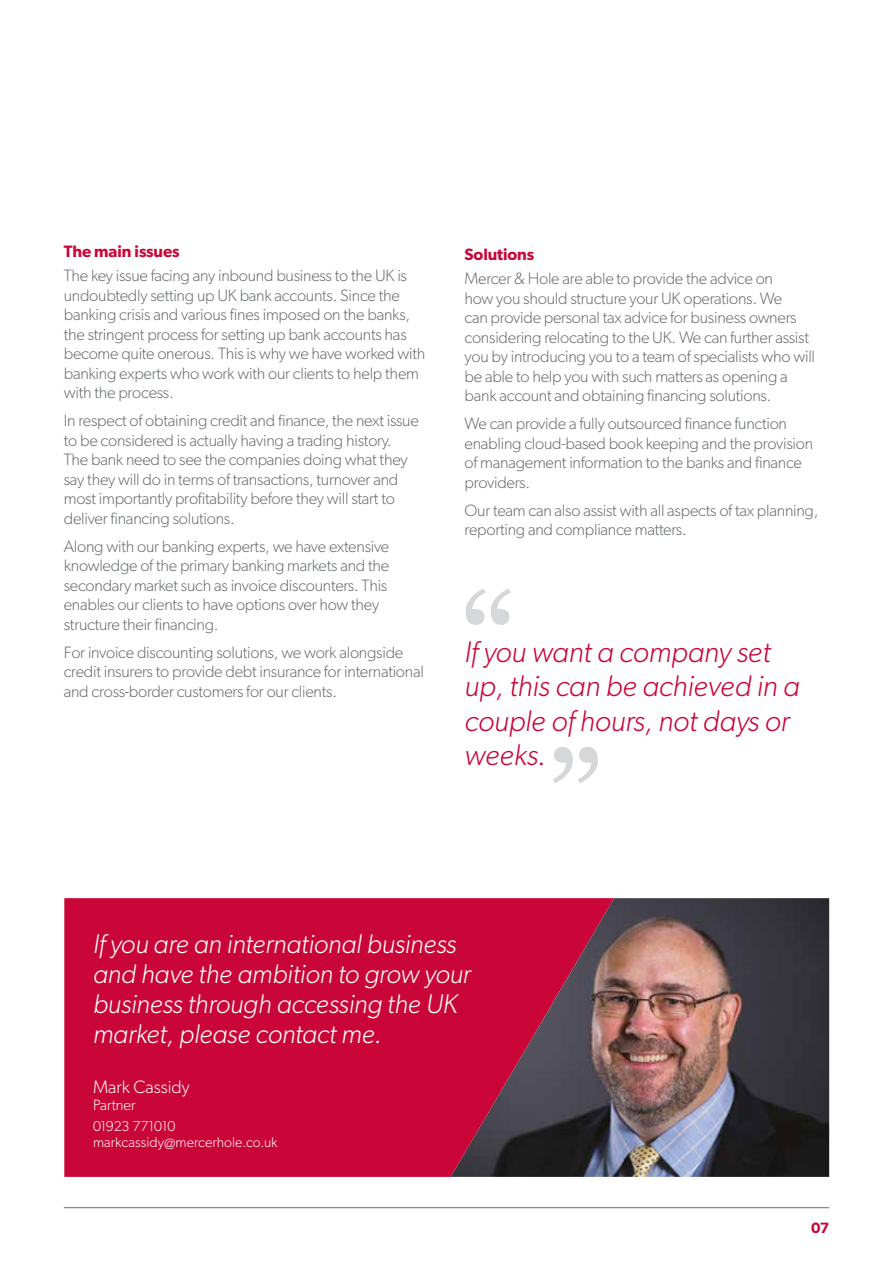
<style>
.page{position:relative;width:893px;height:1263px;background:#fff}
.page>*{position:absolute;margin:0;border:0;box-sizing:border-box;transform-origin:0 0}
.t1{font:italic 300 30px/34.5px "Gibson";letter-spacing:-.005em;color:#ca0538}
.t2{font:italic 300 27px/30px "Gibson";letter-spacing:-.005em;color:#fff}
.t3{font:300 18px "Gibson";color:#fff}
.t4{font:300 16.5px/19.5px "Gibson";letter-spacing:-.015em;color:#696d6f}
.t5{font:600 16.5px "Gibson";letter-spacing:-.005em;color:#ca0538}
.t6{font:300 15px "Gibson";color:#fff}
.t7{font:600 15px "Gibson";color:#ca0538}
.t8{font:300 14.25px/15.8px "Gibson";letter-spacing:.005em;color:#fff}
</style>
<div class="page">
<hr style="left:64px;top:1207px;width:765px;height:1px;background:#696d6f">
<div style="left:64px;top:898px;width:387px;height:279px;background:#ca0538"></div>
<img style="left:451px;top:898px;width:378px;height:279px">
<svg style="left:466px;top:588px;width:45px;height:37px"></svg>
<svg style="left:553px;top:747px;width:45px;height:36px"></svg>
<p class="t5" style="left:64px;top:242px;width:117px">The main issues</p>
<p class="t4" style="left:64px;top:265px;width:363px">The key issue facing any inbound business to the UK is undoubtedly setting up UK bank accounts. Since the banking crisis and various fines imposed on the banks, the stringent process for setting up bank accounts has become quite onerous. This is why we have worked with banking experts who work with our clients to help them with the process.</p>
<p class="t4" style="left:64px;top:410px;width:357px">In respect of obtaining credit and finance, the next issue to be considered is actually having a trading history.<br>The bank need to see the companies doing what they say they will do in terms of transactions, turnover and most importantly profitability before they will start to deliver financing solutions.</p>
<p class="t4" style="left:64px;top:536px;width:327px">Along with our banking experts, we have extensive knowledge of the primary banking markets and the secondary market such as invoice discounters. This enables our clients to have options over how they structure their financing.</p>
<p class="t4" style="left:64px;top:642px;width:362px">For invoice discounting solutions, we work alongside credit insurers to provide debt insurance for international and cross-border customers for our clients.</p>
<p class="t5" style="left:465px;top:245px;width:71px">Solutions</p>
<p class="t4" style="left:465px;top:268px;width:352px">Mercer &amp; Hole are able to provide the advice on<br>how you should structure your UK operations. We<br>can provide personal tax advice for business owners considering relocating to the UK. We can further assist you by introducing you to a team of specialists who will be able to help you with such matters as opening a bank account and obtaining financing solutions.</p>
<p class="t4" style="left:465px;top:413px;width:350px">We can provide a fully outsourced finance function enabling cloud-based book keeping and the provision of management information to the banks and finance providers.</p>
<p class="t4" style="left:465px;top:500px;width:355px">Our team can also assist with all aspects of tax planning, reporting and compliance matters.</p>
<h1 class="t1" style="left:465px;top:634px;width:337px">If you want a company set up, this can be achieved in a couple of hours, not days or weeks.</h1>
<h2 class="t2" style="left:93px;top:928px;width:379px">If you are an international business and have the ambition to grow your business through accessing the UK market, please contact me.</h2>
<p class="t3" style="left:93px;top:1076px;width:98px">Mark Cassidy</p>
<p class="t6" style="left:93px;top:1096px;width:44px">Partner</p>
<p class="t8" style="left:93px;top:1118px;width:186px">01923 771010 markcassidy@mercerhole.co.uk</p>
<p class="t7" style="left:811px;top:1219px;width:19px">07</p>
</div>
